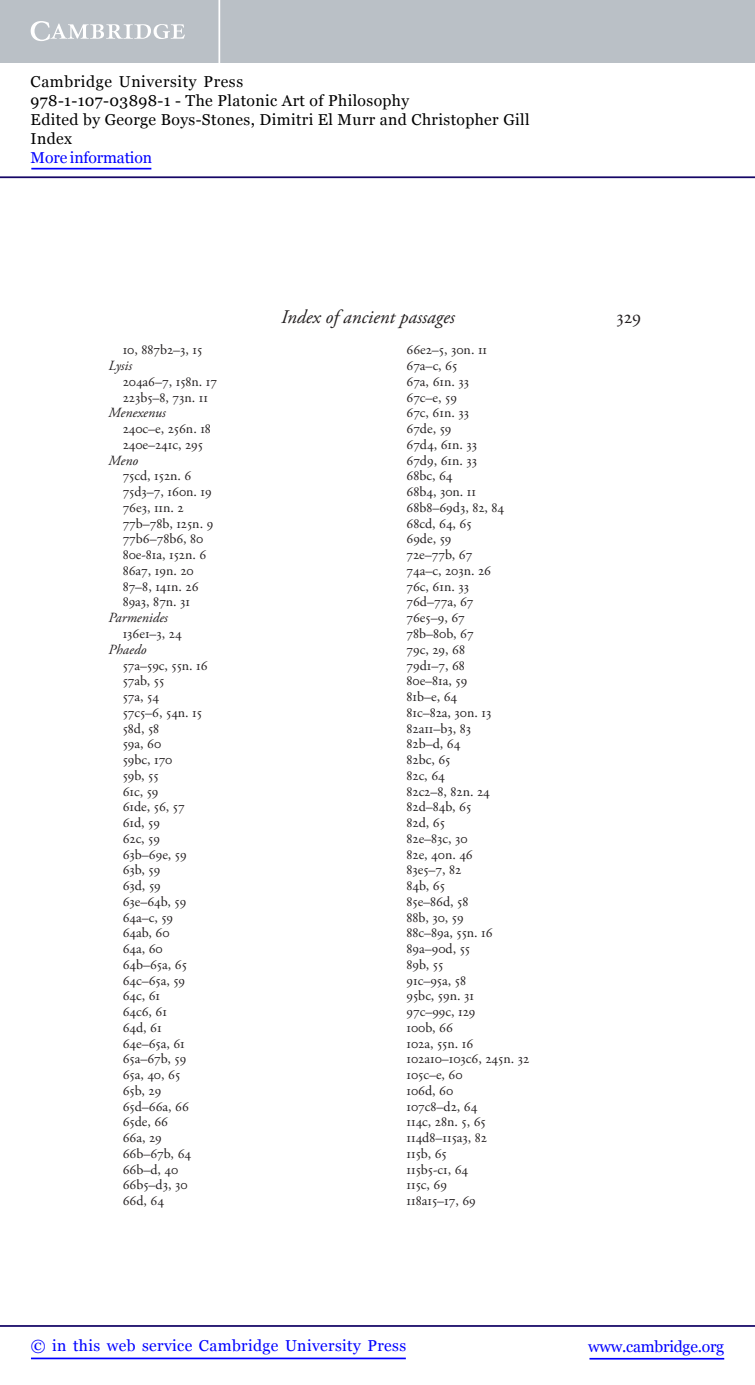
<style>
.page{position:relative;width:755px;height:1385px;background:#fff}
.page>*{position:absolute;margin:0;border:0;box-sizing:border-box;transform-origin:0 0}
.t1{font:italic 19.25px "Adobe Garamond Pro";color:#231f20}
.t2{font:19.25px "Adobe Garamond Pro";color:#231f20}
.t3{font:15.75px/18.9px "Georgia";letter-spacing:.025em;color:#000}
.t4{font:15.75px "Georgia";letter-spacing:.025em;color:#00f}
.t5{font:15.75px "Georgia";letter-spacing:-.015em;color:#00f}
.t6{font:15.75px "Georgia";letter-spacing:-.01em;color:#00f}
.t7{font:14px/15.8px "Adobe Garamond Pro";color:#231f20}
.t8{font:italic 14px "Adobe Garamond Pro";color:#231f20}
</style>
<div class="page">
<hr style="left:589px;top:1358px;width:134px;height:1px;background:#00f">
<hr style="left:0;top:1325px;width:754px;height:2px;background:#150666">
<hr style="left:31px;top:1357px;width:374px;height:2px;background:#00f">
<div style="left:0;top:0;width:754px;height:63px;background:#bac0c6"></div>
<svg style="left:31px;top:21px;width:154px;height:20px"></svg>
<hr style="left:218px;top:0;width:2px;height:63px;background:#fff">
<hr style="left:0;top:176px;width:754px;height:2px;background:#150666">
<hr style="left:31px;top:168px;width:120px;height:1px;background:#00f">
<p class="t3" style="left:31px;top:72px;width:500px">Cambridge University Press<br>978-1-107-03898-1 - The Platonic Art of Philosophy<br>Edited by George Boys-Stones, Dimitri El Murr and Christopher Gill Index</p>
<p class="t6" style="left:31px;top:148px;width:123px">More information</p>
<p class="t7" style="left:123px;top:343px;width:81px">10, 887b2–3, 15</p>
<p class="t8" style="left:109px;top:360px;width:25px">Lysis</p>
<p class="t7" style="left:123px;top:375px;width:96px">204a6–7, 158n. 17<br>223b5–8, 73n. 11</p>
<p class="t8" style="left:109px;top:407px;width:58px">Menexenus</p>
<p class="t7" style="left:123px;top:422px;width:90px">240c–e, 256n. 18<br>240e–241c, 295</p>
<p class="t8" style="left:109px;top:455px;width:31px">Meno</p>
<p class="t7" style="left:123px;top:469px;width:92px">75cd, 152n. 6<br>75d3–7, 160n. 19<br>76e3, 11n. 2<br>77b–78b, 125n. 9<br>77b6–78b6, 80<br>80e-81a, 152n. 6<br>86a7, 19n. 20<br>87–8, 141n. 26<br>89a3, 87n. 31</p>
<p class="t8" style="left:109px;top:612px;width:61px">Parmenides</p>
<p class="t7" style="left:123px;top:627px;width:60px">136e1–3, 24</p>
<p class="t8" style="left:109px;top:644px;width:39px">Phaedo</p>
<p class="t7" style="left:123px;top:658px;width:86px">57a–59c, 55n. 16<br>57ab, 55<br>57a, 54<br>57c5–6, 54n. 15<br>58d, 58<br>59a, 60<br>59bc, 170<br>59b, 55<br>61c, 59<br>61de, 56 , 57<br>61d, 59<br>62c, 59<br>63b–69e, 59<br>63b, 59<br>63d, 59<br>63e–64b, 59<br>64a–c, 59<br>64ab, 60<br>64a, 60<br>64b–65a, 65<br>64c–65a, 59<br>64c, 61<br>64c6, 61<br>64d, 61<br>64e–65a, 61<br>65a–67b, 59<br>65a, 40 , 65<br>65b, 29<br>65d–66a, 66<br>65de, 66<br>66a, 29<br>66b–67b, 64<br>66b–d, 40<br>66b5–d3, 30<br>66d, 64</p>
<h1 class="t1" style="left:281px;top:309px;width:175px">Index of ancient passages</h1>
<h1 class="t2" style="left:616px;top:309px;width:26px">329</h1>
<p class="t7" style="left:406px;top:343px;width:124px">66e2–5, 30n. 11<br>67a–c, 65<br>67a, 61n. 33<br>67c–e, 59<br>67c, 61n. 33<br>67de, 59<br>67d4, 61n. 33<br>67d9, 61n. 33<br>68bc, 64<br>68b4, 30n. 11<br>68b8–69d3, 82 , 84<br>68cd, 64 , 65<br>69de, 59<br>72e–77b, 67<br>74a–c, 203n. 26<br>76c, 61n. 33<br>76d–77a, 67<br>76e5–9, 67<br>78b–80b, 67<br>79c, 29 , 68<br>79d1–7, 68<br>80e–81a, 59<br>81b–e, 64<br>81c–82a, 30n. 13<br>82a11–b3, 83<br>82b–d, 64<br>82bc, 65<br>82c, 64<br>82c2–8, 82n. 24<br>82d–84b, 65<br>82d, 65<br>82e–83c, 30<br>82e, 40n. 46<br>83e5–7, 82<br>84b, 65<br>85e–86d, 58<br>88b, 30 , 59<br>88c–89a, 55n. 16<br>89a–90d, 55<br>89b, 55<br>91c–95a, 58<br>95bc, 59n. 31<br>97c–99c, 129<br>100b, 66<br>102a, 55n. 16<br>102a10–103c6, 245n. 32<br>105c–e, 60<br>106d, 60<br>107c8–d2, 64<br>114c, 28n. 5 , 65<br>114d8–115a3, 82<br>115b, 65<br>115b5-c1, 64<br>115c, 69<br>118a15–17, 69</p>
<p class="t4" style="left:31px;top:1337px;width:376px">© in this web service Cambridge University Press</p>
<p class="t5" style="left:587px;top:1337px;width:137px">www.cambridge.org</p>
</div>
